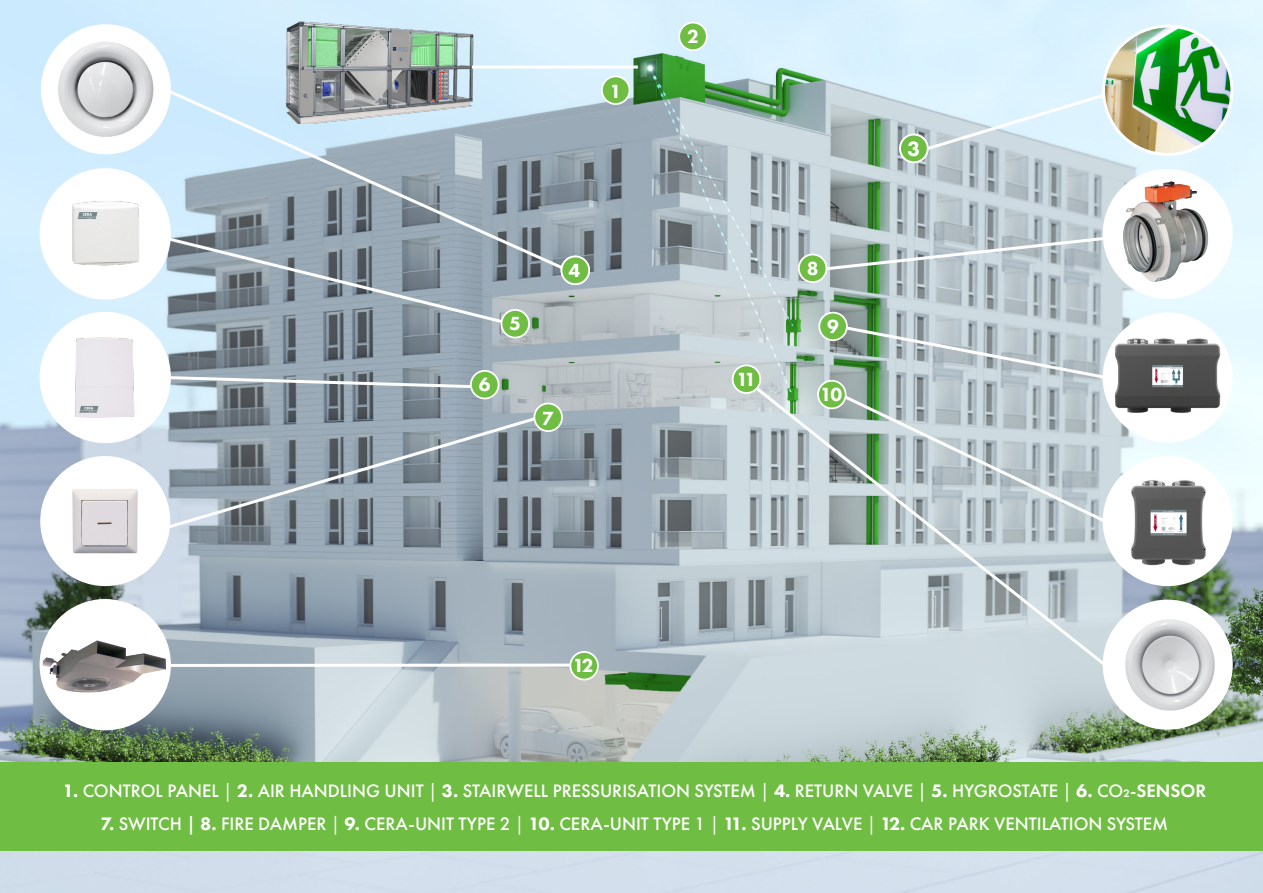
<style>
.page{position:relative;width:1263px;height:893px;background:#fff}
.page>*{position:absolute;margin:0;border:0;box-sizing:border-box;transform-origin:0 0}
.t1{font:800 21.6px "Futura PT";color:#fff}
.t2{font:800 19.8px "Futura PT";color:#fff}
.t3{font:500 18.75px "Futura PT";color:#fff}
.s1{font-weight:800}
.s2{font-weight:400;font-style:italic}
.s3{font-weight:400}
.s4{font-weight:600}
</style>
<div class="page">
<img style="left:0;top:0;width:1263px;height:893px">
<div style="left:0;top:762px;width:1263px;height:88px;background:#70bd43"></div>
<img style="left:280px;top:11px;width:200px;height:74px">
<div style="left:1104px;top:458px;width:127px;height:127px;background:#fff;border-radius:50%"></div>
<img style="left:1110px;top:478px;width:119px;height:88px">
<div style="left:1103px;top:456px;width:130px;height:130px;border:3px solid #fff;border-radius:50%"></div>
<div style="left:1104px;top:314px;width:127px;height:127px;background:#fff;border-radius:50%"></div>
<img style="left:1115px;top:338px;width:106px;height:75px">
<div style="left:1103px;top:312px;width:130px;height:130px;border:3px solid #fff;border-radius:50%"></div>
<img style="left:1104px;top:171px;width:127px;height:122px">
<div style="left:1103px;top:169px;width:130px;height:130px;border:3px solid #fff;border-radius:50%"></div>
<div style="left:42px;top:458px;width:127px;height:127px;background:#fff;border-radius:50%"></div>
<img style="left:72px;top:489px;width:66px;height:65px">
<div style="left:40px;top:456px;width:130px;height:130px;border:3px solid #fff;border-radius:50%"></div>
<div style="left:41px;top:170px;width:128px;height:128px;background:#fff;border-radius:50%"></div>
<img style="left:41px;top:191px;width:120px;height:85px">
<div style="left:40px;top:168px;width:131px;height:132px;border:3px solid #fff;border-radius:50%"></div>
<img style="left:1103px;top:26px;width:129px;height:128px;border-radius:63px">
<div style="left:1102px;top:25px;width:131px;height:131px;border:3px solid #fff;border-radius:50%"></div>
<div style="left:41px;top:600px;width:128px;height:129px;background:#fff;border-radius:50%"></div>
<img style="left:41px;top:632px;width:128px;height:69px">
<div style="left:40px;top:599px;width:131px;height:131px;border:3px solid #fff;border-radius:50%"></div>
<div style="left:41px;top:313px;width:128px;height:129px;background:#fff;border-radius:50%"></div>
<img style="left:75px;top:337px;width:60px;height:81px">
<div style="left:40px;top:312px;width:131px;height:131px;border:3px solid #fff;border-radius:50%"></div>
<svg style="left:924px;top:92px;width:182px;height:60px;background:#d8eaf3"></svg>
<svg style="left:817px;top:235px;width:295px;height:38px;background:#b7c5c7"></svg>
<svg style="left:835px;top:323px;width:273px;height:55px;background:#b0bfc0"></svg>
<hr style="left:170px;top:664px;width:405px;height:3px;background:#fff">
<svg style="left:161px;top:85px;width:409px;height:188px;background:#a6b7c4"></svg>
<svg style="left:161px;top:234px;width:353px;height:93px;background:#919faa"></svg>
<svg style="left:166px;top:374px;width:309px;height:16px"></svg>
<svg style="left:161px;top:414px;width:381px;height:118px;background:#909da8"></svg>
<div style="left:1104px;top:601px;width:127px;height:127px;background:#fff;border-radius:50%"></div>
<img style="left:1121px;top:614px;width:96px;height:101px">
<div style="left:1103px;top:600px;width:130px;height:130px;border:3px solid #fff;border-radius:50%"></div>
<svg style="left:744px;top:378px;width:366px;height:291px;background:#bac8cb"></svg>
<div style="left:602px;top:76px;width:27px;height:28px;background:#70bd43;border-radius:50%"></div>
<div style="left:601px;top:75px;width:29px;height:30px;border:2px solid #fff;border-radius:50%"></div>
<div style="left:679px;top:23px;width:28px;height:27px;background:#70bd43;border-radius:50%"></div>
<div style="left:678px;top:22px;width:30px;height:29px;border:2px solid #fff;border-radius:50%"></div>
<div style="left:561px;top:256px;width:28px;height:28px;background:#70bd43;border-radius:50%"></div>
<div style="left:561px;top:256px;width:29px;height:29px;border:2px solid #fff;border-radius:50%"></div>
<div style="left:501px;top:310px;width:28px;height:28px;background:#70bd43;border-radius:50%"></div>
<div style="left:500px;top:309px;width:30px;height:29px;border:2px solid #fff;border-radius:50%"></div>
<div style="left:471px;top:371px;width:27px;height:27px;background:#70bd43;border-radius:50%"></div>
<div style="left:470px;top:370px;width:29px;height:29px;border:2px solid #fff;border-radius:50%"></div>
<div style="left:534px;top:403px;width:28px;height:28px;background:#70bd43;border-radius:50%"></div>
<div style="left:533px;top:403px;width:30px;height:29px;border:2px solid #fff;border-radius:50%"></div>
<div style="left:799px;top:254px;width:27px;height:28px;background:#70bd43;border-radius:50%"></div>
<div style="left:798px;top:254px;width:29px;height:29px;border:2px solid #fff;border-radius:50%"></div>
<div style="left:819px;top:313px;width:28px;height:27px;background:#70bd43;border-radius:50%"></div>
<div style="left:818px;top:312px;width:30px;height:29px;border:2px solid #fff;border-radius:50%"></div>
<div style="left:733px;top:365px;width:27px;height:28px;background:#70bd43;border-radius:50%"></div>
<div style="left:732px;top:364px;width:29px;height:30px;border:2px solid #fff;border-radius:50%"></div>
<div style="left:818px;top:381px;width:28px;height:27px;background:#70bd43;border-radius:50%"></div>
<div style="left:817px;top:380px;width:29px;height:29px;border:2px solid #fff;border-radius:50%"></div>
<div style="left:570px;top:652px;width:28px;height:28px;background:#70bd43;border-radius:50%"></div>
<div style="left:569px;top:651px;width:30px;height:29px;border:2px solid #fff;border-radius:50%"></div>
<div style="left:900px;top:135px;width:28px;height:27px;background:#70bd43;border-radius:50%"></div>
<div style="left:899px;top:134px;width:29px;height:29px;border:2px solid #fff;border-radius:50%"></div>
<div style="left:42px;top:26px;width:127px;height:127px;background:#fff;border-radius:50%"></div>
<img style="left:55px;top:39px;width:102px;height:101px">
<div style="left:41px;top:24px;width:130px;height:130px;border:3px solid #fff;border-radius:50%"></div>
<hr style="left:472px;top:66px;width:166px;height:3px;background:#fff">
<p class="t2" style="left:610px;top:79px;width:13px">1</p>
<p class="t2" style="left:479px;top:372px;width:13px">6</p>
<p class="t2" style="left:509px;top:311px;width:13px">5</p>
<p class="t2" style="left:568px;top:258px;width:13px">4</p>
<p class="t2" style="left:542px;top:406px;width:13px">7</p>
<p class="t2" style="left:687px;top:24px;width:13px">2</p>
<p class="t2" style="left:736px;top:367px;width:21px">11</p>
<p class="t2" style="left:807px;top:256px;width:13px">8</p>
<p class="t2" style="left:827px;top:314px;width:13px">9</p>
<p class="t2" style="left:820px;top:382px;width:24px">10</p>
<p class="t1" style="left:907px;top:135px;width:14px">3</p>
<p class="t2" style="left:573px;top:653px;width:22px">12</p>
<p class="t3" style="left:63px;top:780px;width:1145px"><span class="s1">1.</span> CONTROL PANEL <span class="s2">|</span> <span class="s1">2.</span> AIR HANDLING UNIT <span class="s3">|</span> <span class="s1">3.</span> STAIRWELL PRESSURISATION SYSTEM <span class="s3">|</span> <span class="s1">4.</span> RETURN VALVE <span class="s3">|</span> <span class="s1">5.</span> HYGROSTATE <span class="s3">|</span> <span class="s1">6.</span> CO₂-<span class="s4">SENSOR</span></p>
<p class="t3" style="left:101px;top:812px;width:1069px"><span class="s1">7.</span> SWITCH | <span class="s1">8.</span> FIRE DAMPER <span class="s3">|</span> <span class="s1">9.</span> CERA-UNIT TYPE 2 <span class="s3">|</span> <span class="s1">10.</span> CERA-UNIT TYPE 1 <span class="s3">|</span> <span class="s1">11.</span> SUPPLY VALVE <span class="s3">|</span> <span class="s1">12.</span> CAR PARK VENTILATION SYSTEM</p>
</div>
